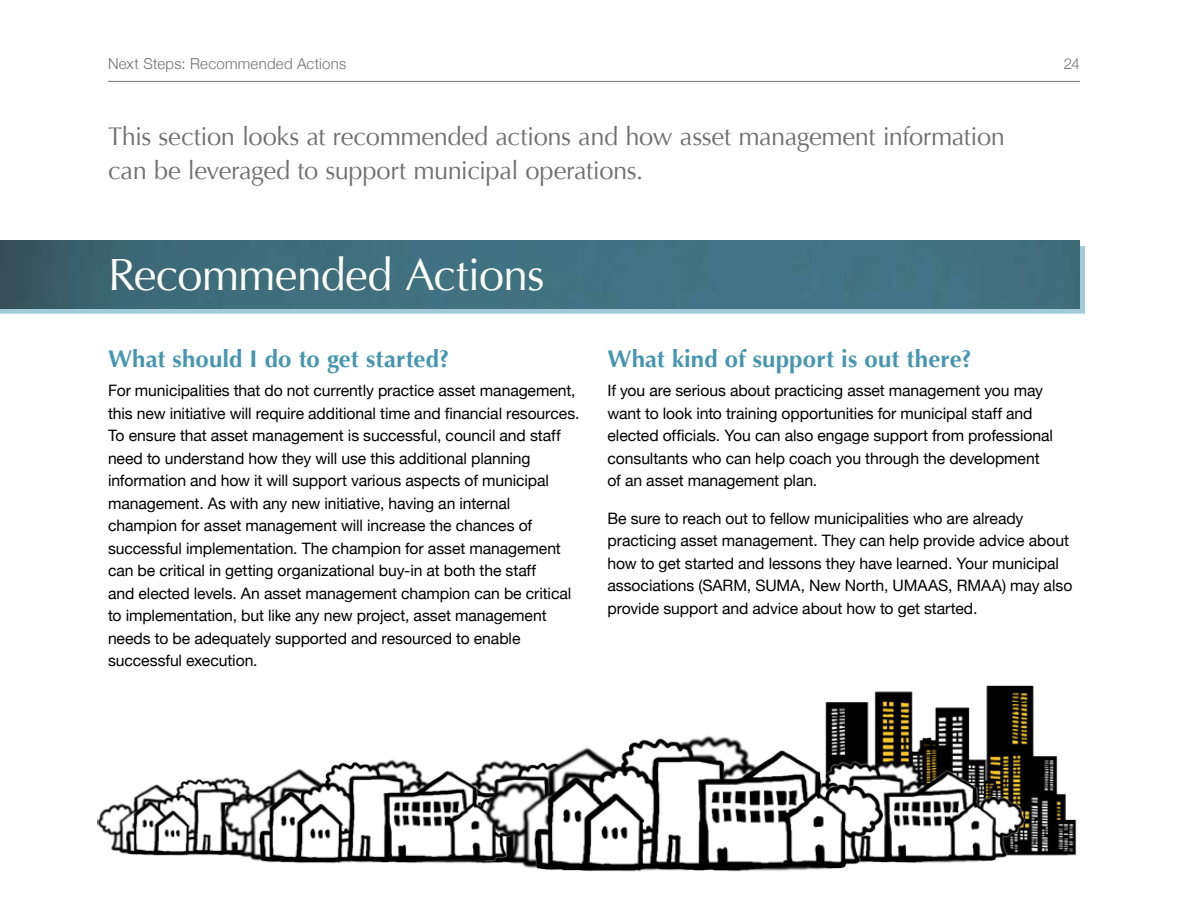
<style>
.page{position:relative;width:1188px;height:918px;background:#fff}
.page>*{position:absolute;margin:0;border:0;box-sizing:border-box;transform-origin:0 0}
.t1{font:45px "Optima";letter-spacing:-.02em;color:#fff}
.t2{font:25.5px/34.5px "Optima";letter-spacing:-.015em;color:#707070}
.t3{font:700 24px "Optima";letter-spacing:.005em;color:#4696b1}
.t4{font:15.75px/22.5px "Helvetica Neue";letter-spacing:-.005em;color:#000}
.t5{font:300 15px "Helvetica Neue";letter-spacing:.02em;color:#707070}
</style>
<div class="page">
<hr style="left:108px;top:81px;width:972px;height:1px;background:#707070">
<div style="left:0;top:246px;width:1085px;height:67px;background:#4696b1;opacity:.5"></div>
<img style="left:0;top:241px;width:1080px;height:67px">
<img style="left:98px;top:778px;width:123px;height:78px">
<img style="left:825px;top:685px;width:252px;height:171px">
<img style="left:883px;top:736px;width:142px;height:128px">
<img style="left:221px;top:759px;width:263px;height:105px">
<img style="left:484px;top:725px;width:399px;height:147px">
<p class="t5" style="left:108px;top:54px;width:240px">Next Steps: Recommended Actions</p>
<p class="t5" style="left:1064px;top:54px;width:18px">24</p>
<h2 class="t2" style="left:108px;top:119px;width:898px">This section looks at recommended actions and how asset management information can be leveraged to support municipal operations.</h2>
<h1 class="t1" style="left:108px;top:249px;width:438px">Recommended Actions</h1>
<h3 class="t3" style="left:108px;top:345px;width:343px">What should I do to get started?</h3>
<p class="t4" style="left:108px;top:379px;width:473px">For municipalities that do not currently practice asset management, this new initiative will require additional time and financial resources.<br>To ensure that asset management is successful, council and staff need to understand how they will use this additional planning information and how it will support various aspects of municipal management. As with any new initiative, having an internal champion for asset management will increase the chances of successful implementation. The champion for asset management can be critical in getting organizational buy-in at both the staff<br>and elected levels. An asset management champion can be critical to implementation, but like any new project, asset management needs to be adequately supported and resourced to enable successful execution.</p>
<h3 class="t3" style="left:608px;top:345px;width:366px">What kind of support is out there?</h3>
<p class="t4" style="left:608px;top:379px;width:447px">If you are serious about practicing asset management you may want to look into training opportunities for municipal staff and elected officials. You can also engage support from professional consultants who can help coach you through the development of an asset management plan.</p>
<p class="t4" style="left:608px;top:506px;width:466px">Be sure to reach out to fellow municipalities who are already practicing asset management. They can help provide advice about how to get started and lessons they have learned. Your municipal associations (SARM, SUMA, New North, UMAAS, RMAA) may also provide support and advice about how to get started.</p>
</div>
